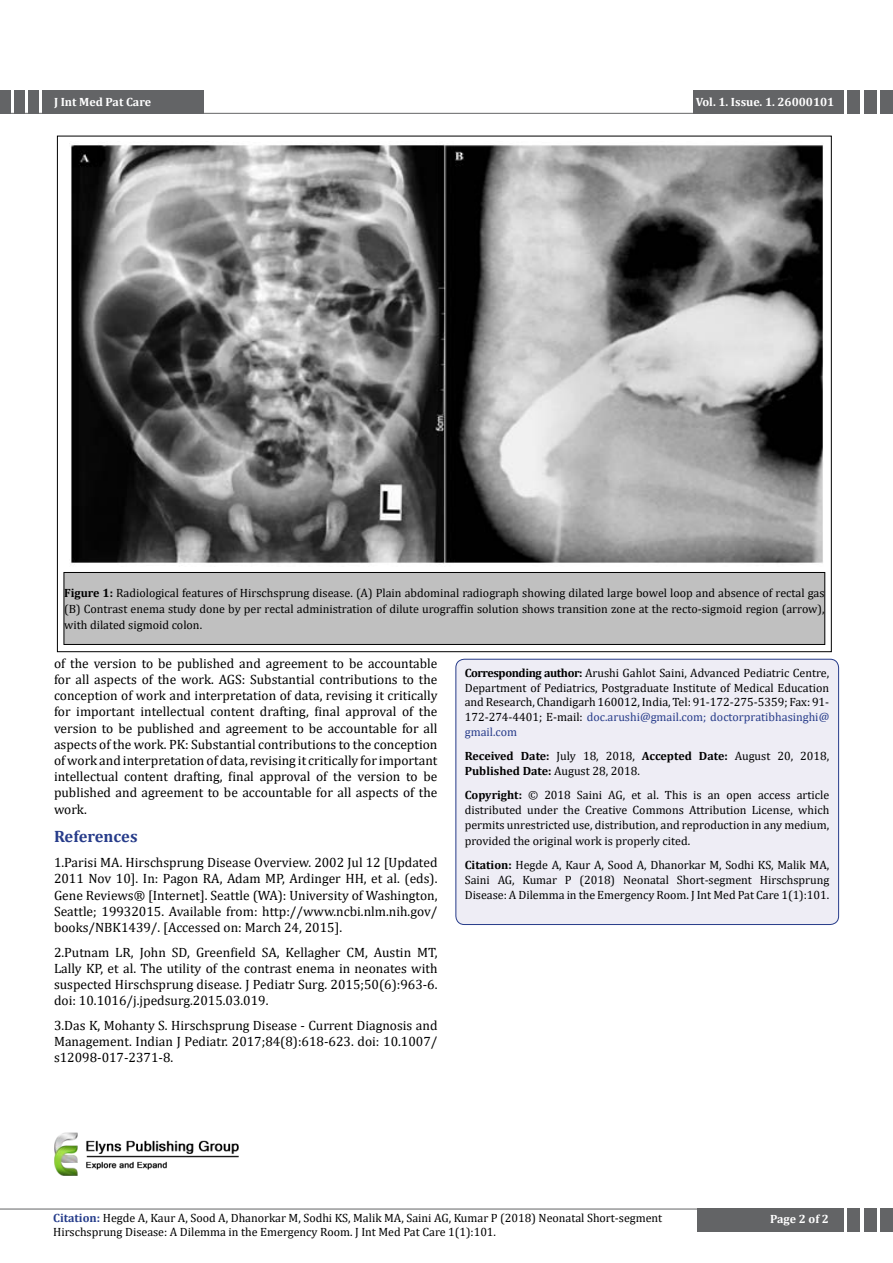
<style>
.page{position:relative;width:893px;height:1263px;background:#fff}
.page>*{position:absolute;margin:0;border:0;box-sizing:border-box;transform-origin:0 0}
.t1{font:700 16.5px "Cambria";color:#273c8a}
.t2{font:13.5px/16.2px "Cambria";color:#000;text-align:justify}
.t3{font:12px/14.7px "Cambria";color:#000;text-align:justify}
.t4{font:12px/15.3px "Cambria";color:#000101}
.t5{font:700 12px/15.3px "Cambria";color:#000}
.t6{font:700 12px "Cambria";color:#fff}
.s1{font-weight:700}
.s2{color:#273c8a}
.s3{font-weight:400}
.s4{font-weight:700;color:#000}
.s5{font-weight:700;color:#263d8b}
</style>
<div class="page">
<hr style="left:0;top:1209px;width:839px;height:1px;background:#636466">
<hr style="left:0;top:113px;width:811px;height:1px;background:#636466">
<div style="left:847px;top:1208px;width:13px;height:24px;background:#636466"></div>
<div style="left:864px;top:1208px;width:12px;height:24px;background:#636466"></div>
<div style="left:880px;top:1208px;width:13px;height:24px;background:#636466"></div>
<div style="left:697px;top:1208px;width:146px;height:24px;background:#636466"></div>
<div style="left:847px;top:90px;width:13px;height:23px;background:#636466"></div>
<div style="left:864px;top:90px;width:12px;height:23px;background:#636466"></div>
<div style="left:880px;top:90px;width:13px;height:23px;background:#636466"></div>
<div style="left:693px;top:90px;width:150px;height:23px;background:#636466"></div>
<div style="left:42px;top:90px;width:11px;height:23px;background:#636466"></div>
<div style="left:28px;top:90px;width:11px;height:23px;background:#636466"></div>
<div style="left:14px;top:90px;width:11px;height:23px;background:#636466"></div>
<div style="left:0;top:90px;width:11px;height:23px;background:#636466"></div>
<div style="left:47px;top:90px;width:157px;height:24px;background:#636466"></div>
<img style="left:69px;top:143px;width:754px;height:421px">
<div style="left:64px;top:572px;width:761px;height:72px;background:#c0c0c0"></div>
<div style="left:64px;top:572px;width:761px;height:73px;border:1px solid #000"></div>
<div style="left:456px;top:659px;width:383px;height:265px;background:#eeedf5;border-radius:9px"></div>
<div style="left:455px;top:659px;width:384px;height:266px;border:1px solid #273c8a;border-radius:9px"></div>
<img style="left:54px;top:1132px;width:185px;height:44px">
<p class="t6" style="left:54px;top:93px;width:99px">J Int Med Pat Care</p>
<p class="t6" style="left:696px;top:93px;width:140px">Vol. 1. Issue. 1. 26000101</p>
<p class="t3" style="left:64px;top:585px;width:762px;line-height:16.2px"><span class="s1">Figure 1:</span> Radiological features of Hirschsprung disease. (A) Plain abdominal radiograph showing dilated large bowel loop and absence of rectal gas (B) Contrast enema study done by per rectal administration of dilute urograffin solution shows transition zone at the recto-sigmoid region (arrow), with dilated sigmoid colon.</p>
<p class="t2" style="left:54px;top:655px;width:385px">of the version to be published and agreement to be accountable for all aspects of the work. AGS: Substantial contributions to the conception of work and interpretation of data, revising it critically for important intellectual content drafting, final approval of the version to be published and agreement to be accountable for all aspects of the work. PK: Substantial contributions to the conception of work and interpretation of data, revising it critically for important intellectual content drafting, final approval of the version to be published and agreement to be accountable for all aspects of the work.</p>
<p class="t1" style="left:54px;top:825px;width:85px">References</p>
<p class="t2" style="left:54px;top:854px;width:385px">1.Parisi MA. Hirschsprung Disease Overview. 2002 Jul 12 [Updated 2011 Nov 10]. In: Pagon RA, Adam MP, Ardinger HH, et al. (eds).<br>Gene Reviews® [Internet]. Seattle (WA): University of Washington, Seattle; 19932015. Available from: http://www.ncbi.nlm.nih.gov/ books/NBK1439/. [Accessed on: March 24, 2015].</p>
<p class="t2" style="left:54px;top:944px;width:385px">2.Putnam LR, John SD, Greenfield SA, Kellagher CM, Austin MT, Lally KP, et al. The utility of the contrast enema in neonates with suspected Hirschsprung disease. J Pediatr Surg. 2015;50(6):963-6. doi: 10.1016/j.jpedsurg.2015.03.019.</p>
<p class="t2" style="left:54px;top:1017px;width:385px">3.Das K, Mohanty S. Hirschsprung Disease - Current Diagnosis and Management. Indian J Pediatr. 2017;84(8):618-623. doi: 10.1007/ s12098-017-2371-8.</p>
<p class="t3" style="left:465px;top:666px;width:366px"><span class="s1">Corresponding author:</span> Arushi Gahlot Saini, Advanced Pediatric Centre, Department of Pediatrics, Postgraduate Institute of Medical Education and Research, Chandigarh 160012, India, Tel: 91-172-275-5359; Fax: 91- 172-274-4401; E-mail: <span class="s2">doc.arushi@gmail.com; doctorpratibhasinghi@ gmail.com</span></p>
<p class="t5" style="left:465px;top:748px;width:366px">Received Date: <span class="s3">July 18, 2018,</span> Accepted Date: <span class="s3">August 20, 2018,<br></span>Published Date: <span class="s3">August 28, 2018.</span></p>
<p class="t3" style="left:465px;top:787px;width:366px;line-height:15.3px"><span class="s1">Copyright:</span> © 2018 Saini AG, et al. This is an open access article distributed under the Creative Commons Attribution License, which permits unrestricted use, distribution, and reproduction in any medium, provided the original work is properly cited.</p>
<p class="t4" style="left:465px;top:857px;width:366px;text-align:justify"><span class="s4">Citation:</span> Hegde A, Kaur A, Sood A, Dhanorkar M, Sodhi KS, Malik MA, Saini AG, Kumar P (2018) Neonatal Short-segment Hirschsprung Disease: A Dilemma in the Emergency Room. J Int Med Pat Care 1(1):101.</p>
<p class="t4" style="left:53px;top:1210px;width:611px;line-height:14.4px"><span class="s5">Citation:</span> Hegde A, Kaur A, Sood A, Dhanorkar M, Sodhi KS, Malik MA, Saini AG, Kumar P (2018) Neonatal Short-segment<br>Hirschsprung Disease: A Dilemma in the Emergency Room. J Int Med Pat Care 1(1):101.</p>
<p class="t6" style="left:770px;top:1211px;width:60px">Page 2 of 2</p>
</div>
